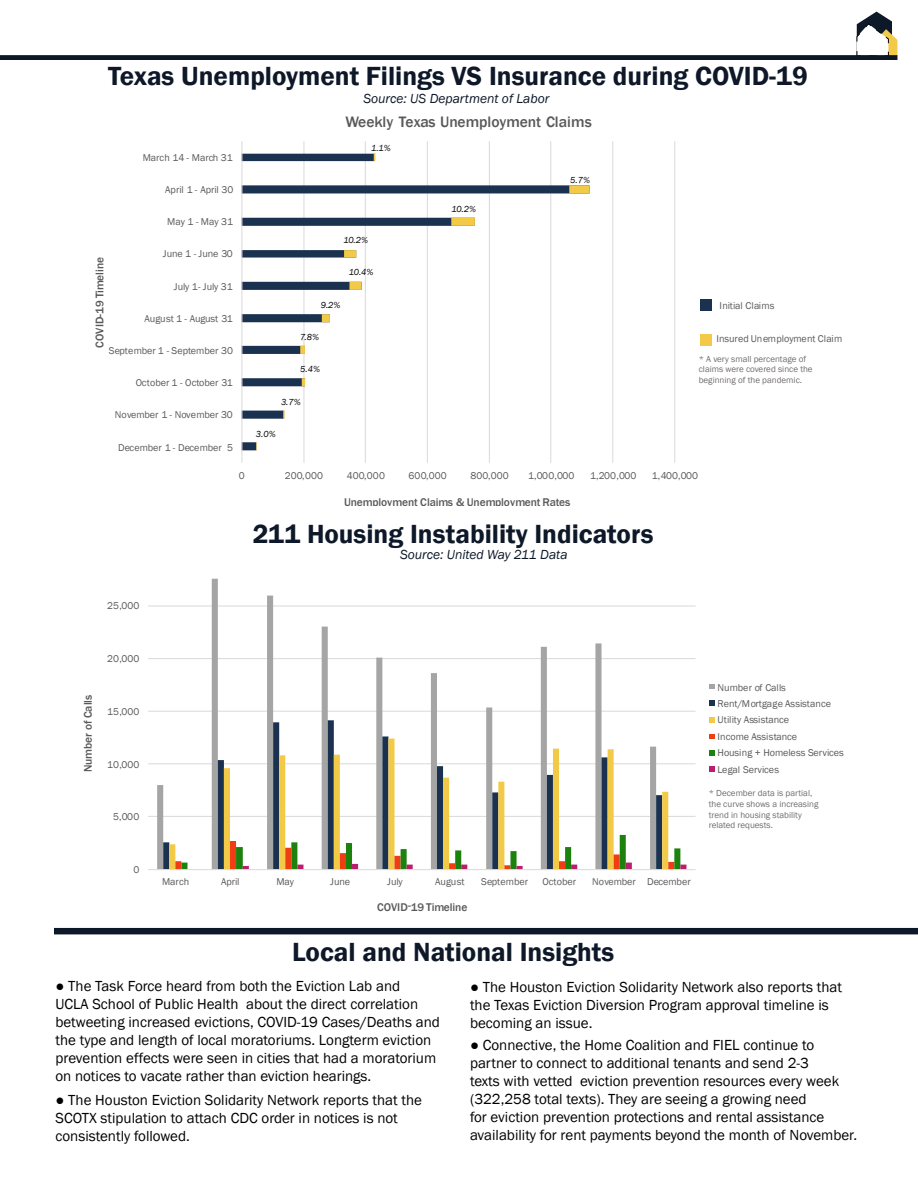
<style>
.page{position:relative;width:918px;height:1188px;background:#fff}
.page>*{position:absolute;margin:0;border:0;box-sizing:border-box;transform-origin:0 0}
.t1{font:600 27px "Franklin Gothic";color:#0e1828}
.t2{font:600 27px "Franklin Gothic";color:#0d1828}
.t3{font:500 15.6px "Franklin Gothic";letter-spacing:-.005em;color:#595959}
.t4{font:15px/18px "Franklin Gothic";color:#000}
.t5{font:italic 13.5px "Franklin Gothic";color:#0b1727}
.t6{font:500 11.55px "Franklin Gothic";letter-spacing:-.01em;color:#595959}
.t7{font:500 11.4px "Franklin Gothic";letter-spacing:.005em;color:#595959}
.t8{font:10.2px "Franklin Gothic";color:#595959}
.t9{font:10.05px "Franklin Gothic";letter-spacing:.005em;color:#595959}
.t10{font:9px/10.8px "Franklin Gothic";color:#706c6d}
.t11{font:italic 9px "Franklin Gothic";color:#000}
</style>
<div class="page">
<hr style="left:304px;top:141px;width:1px;height:322px;background:#d9d9d9">
<hr style="left:365px;top:141px;width:1px;height:322px;background:#d9d9d9">
<hr style="left:427px;top:141px;width:1px;height:322px;background:#d9d9d9">
<hr style="left:489px;top:141px;width:1px;height:322px;background:#d9d9d9">
<hr style="left:550px;top:141px;width:1px;height:322px;background:#d9d9d9">
<hr style="left:612px;top:141px;width:1px;height:322px;background:#d9d9d9">
<hr style="left:674px;top:141px;width:1px;height:322px;background:#d9d9d9">
<svg style="left:243px;top:154px;width:13px;height:296px"></svg>
<svg style="left:256px;top:154px;width:334px;height:296px"></svg>
<hr style="left:242px;top:141px;width:1px;height:322px;background:#d9d9d9">
<div style="left:700px;top:300px;width:12px;height:11px;background:#1a324f"></div>
<div style="left:700px;top:334px;width:12px;height:12px;background:#f3ca48"></div>
<hr style="left:148px;top:816px;width:548px;height:1px;background:#d9d9d9">
<hr style="left:148px;top:763px;width:548px;height:1px;background:#d9d9d9">
<hr style="left:148px;top:711px;width:548px;height:1px;background:#d9d9d9">
<hr style="left:148px;top:658px;width:548px;height:1px;background:#d9d9d9">
<hr style="left:148px;top:606px;width:548px;height:1px;background:#d9d9d9">
<hr style="left:148px;top:567px;width:548px;height:1px;background:#d9d9d9">
<svg style="left:157px;top:579px;width:499px;height:290px"></svg>
<svg style="left:163px;top:720px;width:493px;height:149px"></svg>
<svg style="left:169px;top:739px;width:499px;height:130px"></svg>
<svg style="left:175px;top:835px;width:511px;height:34px"></svg>
<hr style="left:148px;top:869px;width:548px;height:1px;background:#d9d9d9">
<svg style="left:709px;top:685px;width:6px;height:4px"></svg>
<svg style="left:709px;top:701px;width:6px;height:5px"></svg>
<svg style="left:709px;top:717px;width:6px;height:5px"></svg>
<svg style="left:709px;top:734px;width:6px;height:5px"></svg>
<svg style="left:709px;top:750px;width:6px;height:5px"></svg>
<svg style="left:709px;top:766px;width:6px;height:6px"></svg>
<svg style="left:0;top:12px;width:897px;height:48px"></svg>
<div style="left:54px;top:928px;width:864px;height:6px;background:#0c1727"></div>
<h1 class="t1" style="left:108px;top:59px;width:701px">Texas Unemployment Filings VS Insurance during COVID-19</h1>
<p class="t5" style="left:363px;top:90px;width:187px">Source: US Department of Labor</p>
<p class="t3" style="left:345px;top:112px;width:248px">Weekly Texas Unemployment Claims</p>
<p class="t8" style="left:143px;top:151px;width:92px">March 14 - March 31</p>
<p class="t9" style="left:165px;top:183px;width:70px">April 1 - April 30</p>
<p class="t8" style="left:167px;top:216px;width:67px">May 1 - May 31</p>
<p class="t8" style="left:163px;top:248px;width:71px">June 1 - June 30</p>
<p class="t7" style="left:93px;top:348px;width:92px;rotate:-90deg">COVID- 91 mi T eni le</p>
<p class="t9" style="left:174px;top:280px;width:61px">July 1- July 31</p>
<p class="t8" style="left:145px;top:312px;width:90px">August 1 - August 31</p>
<p class="t8" style="left:109px;top:344px;width:126px">September 1 - September 30</p>
<p class="t9" style="left:136px;top:377px;width:98px">October 1 - October 31</p>
<p class="t8" style="left:115px;top:409px;width:119px">November 1 - November 30</p>
<p class="t8" style="left:118px;top:441px;width:117px">December 1 - December 5</p>
<p class="t11" style="left:371px;top:142px;width:21px">1.1%</p>
<p class="t11" style="left:343px;top:234px;width:26px">10.2%</p>
<p class="t11" style="left:349px;top:267px;width:26px">10.4%</p>
<p class="t11" style="left:321px;top:299px;width:21px">9.2%</p>
<p class="t11" style="left:300px;top:331px;width:20px">7.8%</p>
<p class="t11" style="left:300px;top:364px;width:21px">5.4%</p>
<p class="t11" style="left:281px;top:396px;width:21px">3.7%</p>
<p class="t11" style="left:256px;top:429px;width:21px">3.0%</p>
<p class="t11" style="left:451px;top:203px;width:26px">10.2%</p>
<p class="t11" style="left:570px;top:174px;width:21px">5.7%</p>
<p class="t8" style="left:720px;top:299px;width:56px">Initial Claims</p>
<p class="t9" style="left:716px;top:333px;width:127px">Insured Unemployment Claim</p>
<p class="t10" style="left:699px;top:353px;width:115px">* A very small percentage of claims were covered since the beginning of the pandemic.</p>
<p class="t9" style="left:239px;top:469px;width:7px">0</p>
<p class="t9" style="left:285px;top:469px;width:40px">200,000</p>
<p class="t9" style="left:347px;top:469px;width:40px">400,000</p>
<p class="t9" style="left:409px;top:469px;width:40px">600,000</p>
<p class="t9" style="left:471px;top:469px;width:40px">800,000</p>
<p class="t9" style="left:528px;top:469px;width:48px">1,000,000</p>
<p class="t9" style="left:590px;top:469px;width:48px">1,200,000</p>
<p class="t9" style="left:652px;top:469px;width:48px">1,400,000</p>
<p class="t6" style="left:344px;top:495px;width:228px">Unemployment Claims &amp; Unemployment Rates</p>
<p class="t8" style="left:107px;top:600px;width:34px">25,000</p>
<p class="t7" style="left:81px;top:772px;width:79px;rotate:-90deg">N mu s l l aCf or eb</p>
<p class="t8" style="left:107px;top:652px;width:34px">20,000</p>
<p class="t9" style="left:107px;top:705px;width:34px">15,000</p>
<p class="t8" style="left:107px;top:758px;width:34px">10,000</p>
<p class="t8" style="left:113px;top:811px;width:28px">5,000</p>
<p class="t8" style="left:133px;top:864px;width:7px">0</p>
<h1 class="t2" style="left:253px;top:517px;width:402px">211 Housing Instability Indicators</h1>
<p class="t5" style="left:400px;top:546px;width:169px">Source: United Way 211 Data</p>
<p class="t8" style="left:718px;top:681px;width:70px">Number of Calls</p>
<p class="t9" style="left:718px;top:697px;width:115px">Rent/Mortgage Assistance</p>
<p class="t8" style="left:718px;top:714px;width:73px">Utility Assistance</p>
<p class="t9" style="left:718px;top:730px;width:81px">Income Assistance</p>
<p class="t8" style="left:718px;top:747px;width:128px">Housing + Homeless Services</p>
<p class="t9" style="left:718px;top:763px;width:63px">Legal Services</p>
<p class="t10" style="left:709px;top:788px;width:111px">* December data is partial, the curve shows a increasing trend in housing stability related requests.</p>
<p class="t8" style="left:162px;top:876px;width:29px">March</p>
<p class="t8" style="left:221px;top:876px;width:20px">April</p>
<p class="t8" style="left:276px;top:876px;width:19px">May</p>
<p class="t8" style="left:330px;top:876px;width:22px">June</p>
<p class="t8" style="left:387px;top:876px;width:17px">July</p>
<p class="t8" style="left:435px;top:876px;width:31px">August</p>
<p class="t8" style="left:481px;top:876px;width:49px">September</p>
<p class="t8" style="left:543px;top:876px;width:35px">October</p>
<p class="t8" style="left:592px;top:876px;width:100px">November December</p>
<p class="t6" style="left:377px;top:900px;width:92px">COVID-19 Timeline</p>
<h1 class="t1" style="left:292px;top:936px;width:324px">Local and National Insights</h1>
<p class="t4" style="left:56px;top:977px;width:386px">● The Task Force heard from both the Eviction Lab and<br>UCLA School of Public Health about the direct correlation betweeting increased evictions, COVID-19 Cases/Deaths and the type and length of local moratoriums. Longterm eviction prevention effects were seen in cities that had a moratorium on notices to vacate rather than eviction hearings.</p>
<p class="t4" style="left:470px;top:979px;width:374px">● The Houston Eviction Solidarity Network also reports that the Texas Eviction Diversion Program approval timeline is becoming an issue.</p>
<p class="t4" style="left:470px;top:1036px;width:389px">● Connective, the Home Coalition and FIEL continue to partner to connect to additional tenants and send 2-3<br>texts with vetted eviction prevention resources every week (322,258 total texts). They are seeing a growing need<br>for eviction prevention protections and rental assistance availability for rent payments beyond the month of November.</p>
<p class="t4" style="left:56px;top:1092px;width:368px">● The Houston Eviction Solidarity Network reports that the<br>SCOTX stipulation to attach CDC order in notices is not consistently followed.</p>
</div>
